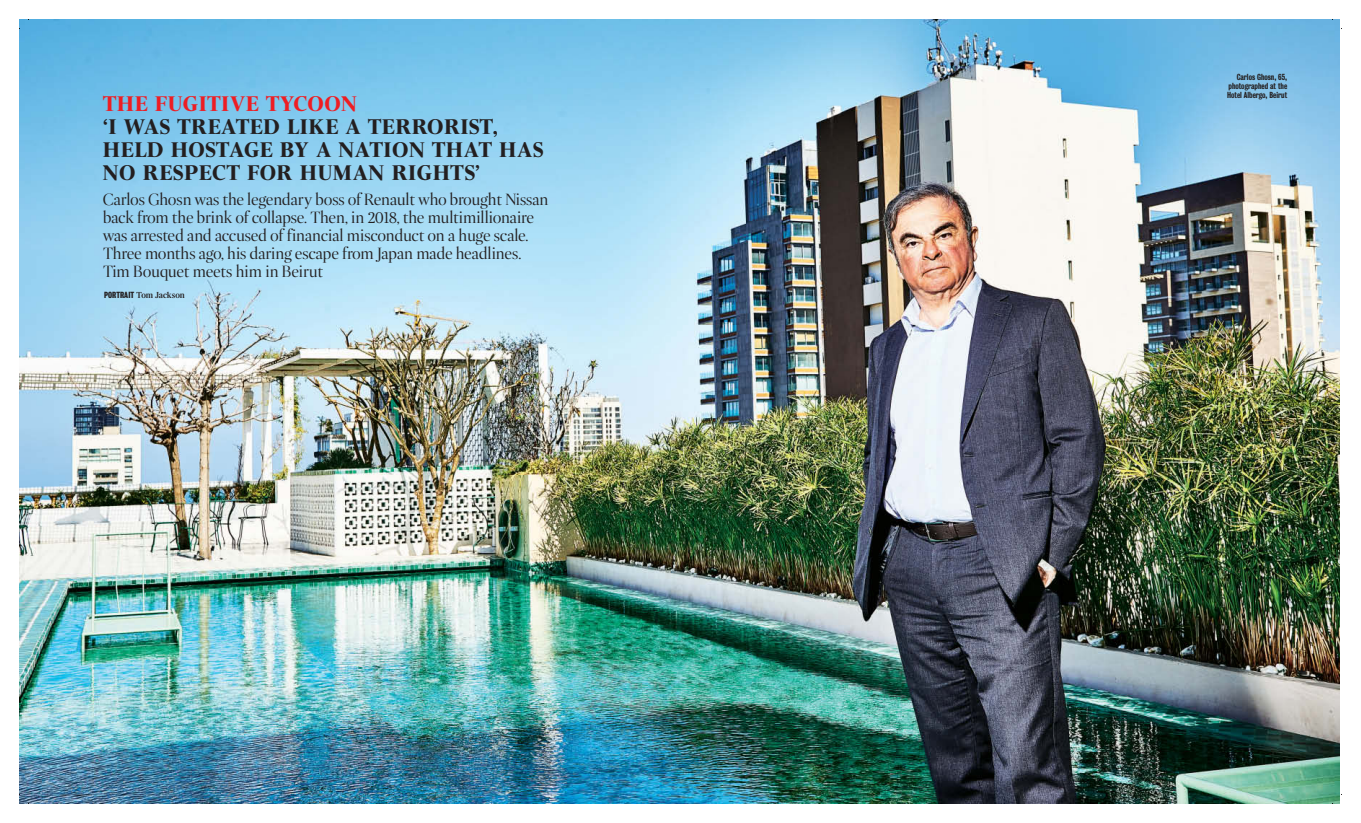
<style>
.page{position:relative;width:1361px;height:823px;background:#fff}
.page>*{position:absolute;margin:0;border:0;box-sizing:border-box;transform-origin:0 0}
.t1{font:700 21px/23px "Times Classic Display";letter-spacing:.03em;color:#231f20}
.t2{font:700 21px "Times Classic Display";letter-spacing:.03em;color:#ee1d23}
.t3{font:16px/18px "Times Modern Magazine";color:#231f20}
.t4{font:9px "Times Modern SF";letter-spacing:-.005em;color:#231f20}
.t5{font:500 8px/9px "Bureau Grot Cond";color:#231f20;text-align:justify}
.s1{font-family:"Times Modern";font-weight:300;font-size:17px}
.s2{font-family:"Bureau Grot Cond";font-weight:700;font-size:8.1px}
</style>
<div class="page">
<img style="left:20px;top:20px;width:1319px;height:782px">
<h1 class="t2" style="left:103px;top:95px;width:255px">THE FUGITIVE TYCOON</h1>
<h1 class="t1" style="left:103px;top:116px;width:442px">‘I WAS TREATED LIKE A TERRORIST,<br>HELD HOSTAGE BY A NATION THAT HAS<br>NO RESPECT FOR HUMAN RIGHTS’</h1>
<p class="t3" style="left:103px;top:192px;width:447px">Carlos Ghosn was the legendary boss of Renault who brought Nissan back from the brink of collapse. Then, in <span class="s1">2018</span>, the multimillionaire was arrested and accused of financial misconduct on a huge scale.<br>Three months ago, his daring escape from Japan made headlines.<br>Tim Bouquet meets him in Beirut</p>
<p class="t4" style="left:104px;top:289px;width:82px"><span class="s2">PORTRAIT</span> Tom Jackson</p>
<p class="t5" style="left:1227px;top:73px;width:62px;text-indent:10px">Carlos Ghosn, 65, photographed at the Hotel Albergo, Beirut</p>
</div>
